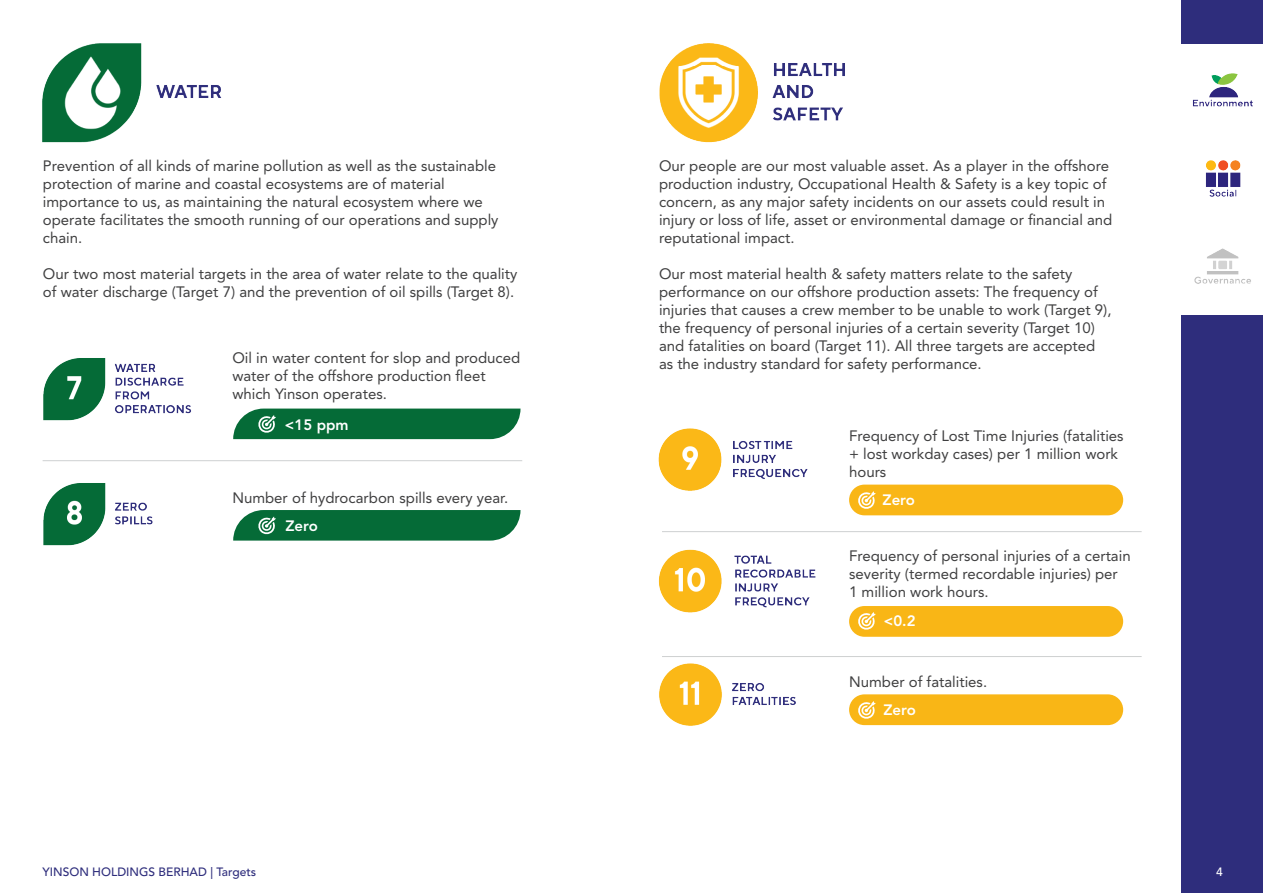
<style>
.page{position:relative;width:1263px;height:893px;background:#fff}
.page>*{position:absolute;margin:0;border:0;box-sizing:border-box;transform-origin:0 0}
.t1{font:15px/18px "Avenir LT Std";color:#3f3f40}
.t2{font:800 15px "Avenir LT Std";color:#fff}
.t3{font:500 12px "Avenir LT Std";color:#2e2d7c}
.t4{font:500 12px "Avenir LT Std";color:#fff}
</style>
<div class="page">
<div style="left:849px;top:485px;width:274px;height:30px;background:#f9b616;border-radius:15px"></div>
<div style="left:849px;top:606px;width:274px;height:31px;background:#f9b616;border-radius:15px"></div>
<div style="left:849px;top:694px;width:274px;height:31px;background:#f9b616;border-radius:15px"></div>
<hr style="left:43px;top:460px;width:479px;height:1px;background:#ced0d1">
<hr style="left:662px;top:531px;width:480px;height:1px;background:#ced0d1">
<hr style="left:662px;top:656px;width:480px;height:1px;background:#ced0d1">
<img style="left:42px;top:43px;width:180px;height:100px">
<img style="left:43px;top:483px;width:110px;height:63px">
<img style="left:42px;top:358px;width:149px;height:103px">
<img style="left:659px;top:43px;width:186px;height:100px">
<img style="left:659px;top:672px;width:137px;height:54px">
<img style="left:658px;top:428px;width:150px;height:61px">
<img style="left:658px;top:489px;width:158px;height:183px">
<img style="left:1181px;top:43px;width:82px;height:64px">
<img style="left:1181px;top:248px;width:82px;height:68px">
<div style="left:1181px;top:0;width:82px;height:43px;background:#2e2d7c"></div>
<div style="left:1181px;top:316px;width:82px;height:577px;background:#2e2d7c"></div>
<img style="left:1206px;top:160px;width:35px;height:37px">
<svg style="left:233px;top:409px;width:287px;height:30px"></svg>
<svg style="left:233px;top:510px;width:287px;height:31px"></svg>
<svg style="left:858px;top:491px;width:18px;height:18px"></svg>
<svg style="left:858px;top:612px;width:18px;height:18px"></svg>
<svg style="left:858px;top:701px;width:18px;height:18px"></svg>
<p class="t1" style="left:43px;top:158px;width:457px">Prevention of all kinds of marine pollution as well as the sustainable protection of marine and coastal ecosystems are of material importance to us, as maintaining the natural ecosystem where we operate facilitates the smooth running of our operations and supply chain.</p>
<p class="t1" style="left:43px;top:266px;width:476px">Our two most material targets in the area of water relate to the quality of water discharge (Target 7) and the prevention of oil spills (Target 8).</p>
<p class="t1" style="left:659px;top:158px;width:455px">Our people are our most valuable asset. As a player in the offshore production industry, Occupational Health &amp; Safety is a key topic of concern, as any major safety incidents on our assets could result in injury or loss of life, asset or environmental damage or financial and reputational impact.</p>
<p class="t1" style="left:659px;top:266px;width:454px">Our most material health &amp; safety matters relate to the safety performance on our offshore production assets: The frequency of injuries that causes a crew member to be unable to work (Target 9), the frequency of personal injuries of a certain severity (Target 10) and fatalities on board (Target 11). All three targets are accepted</p>
<p class="t1" style="left:232px;top:350px;width:289px">Oil in water content for slop and produced</p>
<p class="t1" style="left:659px;top:356px;width:324px">as the industry standard for safety performance.</p>
<p class="t1" style="left:232px;top:368px;width:255px">water of the offshore production fleet which Yinson operates.</p>
<p class="t2" style="left:284px;top:418px;width:66px">&lt;15 ppm</p>
<p class="t1" style="left:232px;top:490px;width:278px">Number of hydrocarbon spills every year.</p>
<p class="t2" style="left:285px;top:519px;width:34px">Zero</p>
<p class="t3" style="left:43px;top:867px;width:215px">YINSON HOLDINGS BERHAD | Targets</p>
<p class="t1" style="left:849px;top:428px;width:276px">Frequency of Lost Time Injuries (fatalities + lost workday cases) per 1 million work hours</p>
<p class="t2" style="left:882px;top:494px;width:34px">Zero</p>
<p class="t1" style="left:849px;top:548px;width:283px">Frequency of personal injuries of a certain severity (termed recordable injuries) per<br>1 million work hours.</p>
<p class="t2" style="left:883px;top:615px;width:34px">&lt;0.2</p>
<p class="t1" style="left:849px;top:674px;width:140px">Number of fatalities.</p>
<p class="t2" style="left:883px;top:704px;width:34px">Zero</p>
<p class="t4" style="left:1216px;top:867px;width:8px">4</p>
</div>
